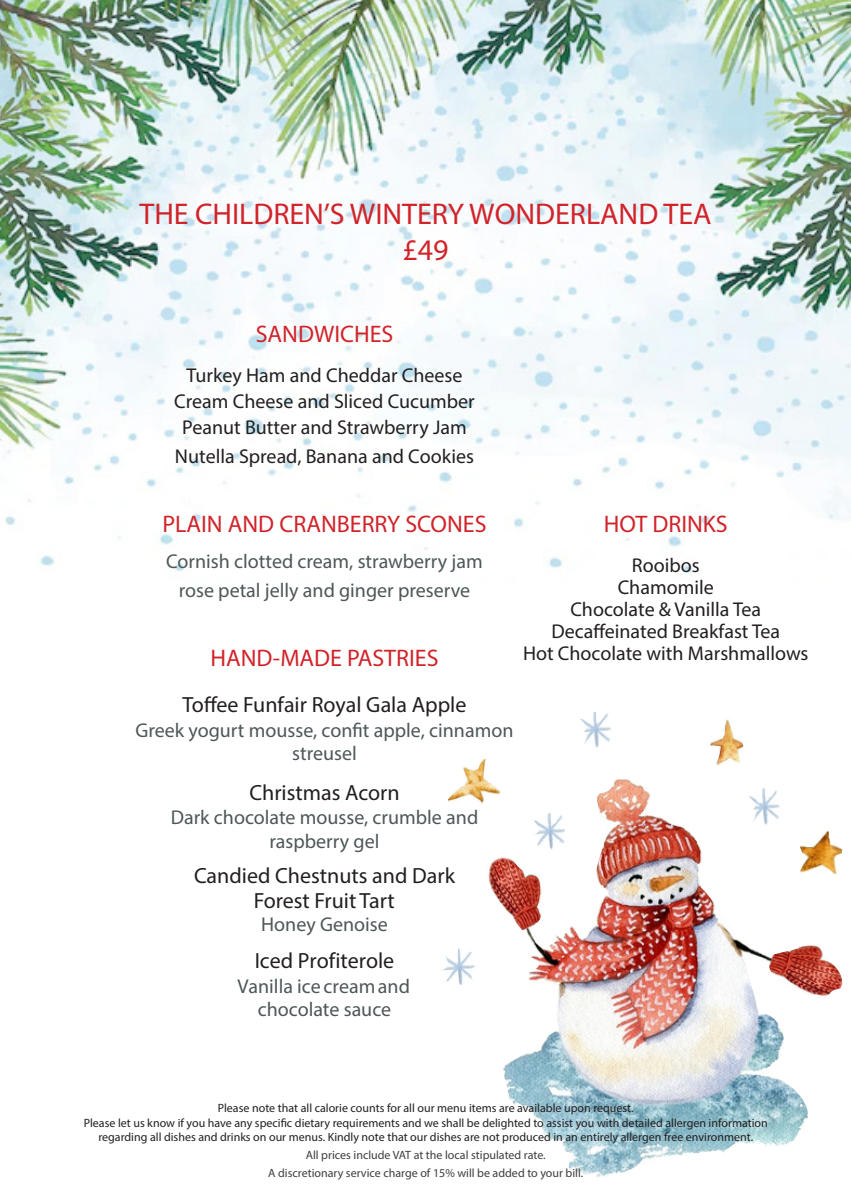
<style>
.page{position:relative;width:851px;height:1191px;background:#fff}
.page>*{position:absolute;margin:0;border:0;box-sizing:border-box;transform-origin:0 0}
.t1{font:30px "Myriad Pro";color:#d1232a}
.t2{font:24px "Myriad Pro";color:#d1232a}
.t3{font:22px/24.8px "Myriad Pro";color:#231f20;text-align:center}
.t4{font:20px "Myriad Pro";color:#231f20}
.t5{font:20px/23.6px "Myriad Pro";color:#4e5758;text-align:center}
.t6{font:12px/14.4px "Myriad Pro";color:#231f20;text-align:center}
.t7{font:12px/18px "Myriad Pro";color:#3e3e3f;text-align:center}
</style>
<div class="page">
<img style="left:441px;top:712px;width:402px;height:466px">
<img style="left:0;top:0;width:850px;height:574px">
<p class="t1" style="left:139px;top:196px;width:573px">THE CHILDREN’S WINTERY WONDERLAND TEA</p>
<p class="t1" style="left:402px;top:232px;width:48px">£49</p>
<p class="t2" style="left:256px;top:319px;width:139px">SANDWICHES</p>
<p class="t4" style="left:186px;top:363px;width:277px">Turkey Ham and Cheddar Cheese</p>
<p class="t4" style="left:174px;top:389px;width:302px">Cream Cheese and Sliced Cucumber</p>
<p class="t4" style="left:182px;top:415px;width:286px">Peanut Butter and Strawberry Jam</p>
<p class="t4" style="left:175px;top:444px;width:300px">Nutella Spread, Banana and Cookies</p>
<p class="t2" style="left:162px;top:509px;width:326px">PLAIN AND CRANBERRY SCONES</p>
<p class="t5" style="left:166px;top:549px;width:318px">Cornish clotted cream, strawberry jam</p>
<p class="t5" style="left:179px;top:578px;width:293px">rose petal jelly and ginger preserve</p>
<p class="t2" style="left:210px;top:643px;width:229px">HAND-MADE PASTRIES</p>
<p class="t3" style="left:182px;top:692px;width:285px">Toffee Funfair Royal Gala Apple</p>
<p class="t5" style="left:135px;top:718px;width:379px">Greek yogurt mousse, confit apple, cinnamon streusel</p>
<p class="t3" style="left:249px;top:779px;width:152px">Christmas Acorn</p>
<p class="t5" style="left:171px;top:805px;width:309px">Dark chocolate mousse, crumble and raspberry gel</p>
<p class="t3" style="left:194px;top:862px;width:262px">Candied Chestnuts and Dark<br>Forest Fruit Tart</p>
<p class="t5" style="left:261px;top:912px;width:128px">Honey Genoise</p>
<p class="t3" style="left:255px;top:948px;width:141px">Iced Profiterole</p>
<p class="t5" style="left:237px;top:973px;width:174px">Vanilla ice cream and chocolate sauce</p>
<p class="t2" style="left:603px;top:509px;width:125px">HOT DRINKS</p>
<p class="t4" style="left:631px;top:553px;width:69px">Rooibos</p>
<p class="t4" style="left:617px;top:575px;width:98px">Chamomile</p>
<p class="t4" style="left:570px;top:597px;width:192px">Chocolate &amp; Vanilla Tea</p>
<p class="t4" style="left:551px;top:619px;width:230px">Decaffeinated Breakfast Tea</p>
<p class="t4" style="left:523px;top:641px;width:287px">Hot Chocolate with Marshmallows</p>
<p class="t6" style="left:218px;top:1101px;width:417px">Please note that all calorie counts for all our menu items are available upon request.</p>
<p class="t6" style="left:84px;top:1115px;width:685px">Please let us know if you have any specific dietary requirements and we shall be delighted to assist you with detailed allergen information regarding all dishes and drinks on our menus. Kindly note that our dishes are not produced in an entirely allergen free environment.</p>
<p class="t7" style="left:268px;top:1146px;width:316px">All prices include VAT at the local stipulated rate.<br>A discretionary service charge of 15% will be added to your bill.</p>
</div>
